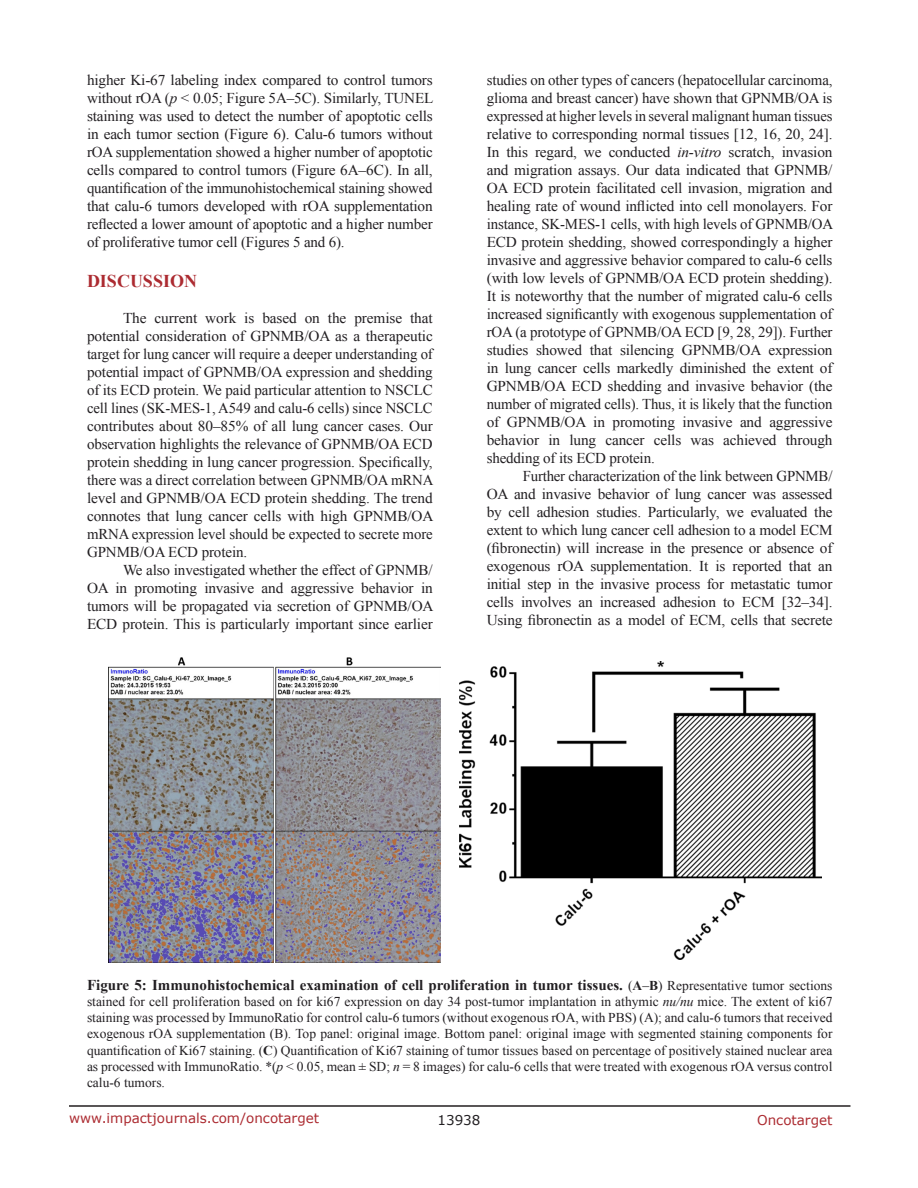
<style>
.page{position:relative;width:918px;height:1188px;background:#fff}
.page>*{position:absolute;margin:0;border:0;box-sizing:border-box;transform-origin:0 0}
.Heading{font:700 18px "Times New Roman";color:#ac2b31}
.BodyText{font:15px/18px "Times New Roman";letter-spacing:-.01em;color:#221f22;text-align:justify}
.FigureText{font:700 15px "Times New Roman";color:#221f22}
.FigureText-2{font:13.5px/16.2px "Times New Roman";color:#221f22;text-align:justify}
.t1{font:13.5px "Verdana";color:#ac2b31}
.t2{font:13.5px "Verdana";color:#221f22}
.s1{font-style:italic}
.s2{font-weight:400;font-size:13.5px}
.s3{font-size:13.5px}
.s4{font-weight:700}
</style>
<div class="page">
<hr style="left:69px;top:1105px;width:781px;height:2px;background:#231f20">
<img style="left:109px;top:657px;width:332px;height:306px">
<img style="left:460px;top:662px;width:362px;height:298px">
<p class="BodyText" style="left:87px;top:71px;width:348px">higher Ki-67 labeling index compared to control tumors without rOA (<span class="s1">p</span> &lt; 0.05; Figure 5A–5C). Similarly, TUNEL staining was used to detect the number of apoptotic cells in each tumor section (Figure 6). Calu-6 tumors without rOA supplementation showed a higher number of apoptotic cells compared to control tumors (Figure 6A–6C). In all, quantification of the immunohistochemical staining showed that calu-6 tumors developed with rOA supplementation reflected a lower amount of apoptotic and a higher number of proliferative tumor cell (Figures 5 and 6).</p>
<p class="Heading" style="left:87px;top:269px;width:112px">DISCUSSION</p>
<p class="BodyText" style="left:87px;top:309px;width:348px;text-indent:36px">The current work is based on the premise that potential consideration of GPNMB/OA as a therapeutic target for lung cancer will require a deeper understanding of potential impact of GPNMB/OA expression and shedding of its ECD protein. We paid particular attention to NSCLC cell lines (SK-MES-1, A549 and calu-6 cells) since NSCLC contributes about 80–85% of all lung cancer cases. Our observation highlights the relevance of GPNMB/OA ECD protein shedding in lung cancer progression. Specifically, there was a direct correlation between GPNMB/OA mRNA level and GPNMB/OA ECD protein shedding. The trend connotes that lung cancer cells with high GPNMB/OA mRNA expression level should be expected to secrete more GPNMB/OA ECD protein.</p>
<p class="BodyText" style="left:87px;top:561px;width:348px;text-indent:36px">We also investigated whether the effect of GPNMB/ OA in promoting invasive and aggressive behavior in tumors will be propagated via secretion of GPNMB/OA ECD protein. This is particularly important since earlier</p>
<p class="BodyText" style="left:487px;top:71px;width:348px">studies on other types of cancers (hepatocellular carcinoma, glioma and breast cancer) have shown that GPNMB/OA is expressed at higher levels in several malignant human tissues relative to corresponding normal tissues [12, 16, 20, 24].<br>In this regard, we conducted <span class="s1">in-vitro</span> scratch, invasion and migration assays. Our data indicated that GPNMB/ OA ECD protein facilitated cell invasion, migration and healing rate of wound inflicted into cell monolayers. For instance, SK-MES-1 cells, with high levels of GPNMB/OA ECD protein shedding, showed correspondingly a higher invasive and aggressive behavior compared to calu-6 cells (with low levels of GPNMB/OA ECD protein shedding).<br>It is noteworthy that the number of migrated calu-6 cells increased significantly with exogenous supplementation of rOA (a prototype of GPNMB/OA ECD [9, 28, 29]). Further studies showed that silencing GPNMB/OA expression in lung cancer cells markedly diminished the extent of GPNMB/OA ECD shedding and invasive behavior (the number of migrated cells). Thus, it is likely that the function of GPNMB/OA in promoting invasive and aggressive behavior in lung cancer cells was achieved through shedding of its ECD protein.</p>
<p class="BodyText" style="left:487px;top:467px;width:347px;text-indent:36px">Further characterization of the link between GPNMB/ OA and invasive behavior of lung cancer was assessed by cell adhesion studies. Particularly, we evaluated the extent to which lung cancer cell adhesion to a model ECM (fibronectin) will increase in the presence or absence of exogenous rOA supplementation. It is reported that an initial step in the invasive process for metastatic tumor cells involves an increased adhesion to ECM [32–34].<br>Using fibronectin as a model of ECM, cells that secrete</p>
<p class="FigureText" style="left:87px;top:974px;width:747px">Figure 5: Immunohistochemical examination of cell proliferation in tumor tissues. <span class="s2">(</span><span class="s3">A</span><span class="s2">–</span><span class="s3">B</span><span class="s2">) Representative tumor sections</span></p>
<p class="FigureText-2" style="left:87px;top:993px;width:747px">stained for cell proliferation based on for ki67 expression on day 34 post-tumor implantation in athymic <span class="s1">nu/nu</span> mice. The extent of ki67 staining was processed by ImmunoRatio for control calu-6 tumors (without exogenous rOA, with PBS) (A); and calu-6 tumors that received exogenous rOA supplementation (B). Top panel: original image. Bottom panel: original image with segmented staining components for quantification of Ki67 staining. (<span class="s4">C</span>) Quantification of Ki67 staining of tumor tissues based on percentage of positively stained nuclear area as processed with ImmunoRatio. *(<span class="s1">p</span> &lt; 0.05, mean ± SD; <span class="s1">n</span> = 8 images) for calu-6 cells that were treated with exogenous rOA versus control calu-6 tumors.</p>
<p class="t1" style="left:69px;top:1109px;width:252px">www.impactjournals.com/oncotarget</p>
<p class="t2" style="left:438px;top:1111px;width:44px">13938</p>
<p class="t1" style="left:757px;top:1111px;width:77px">Oncotarget</p>
</div>
